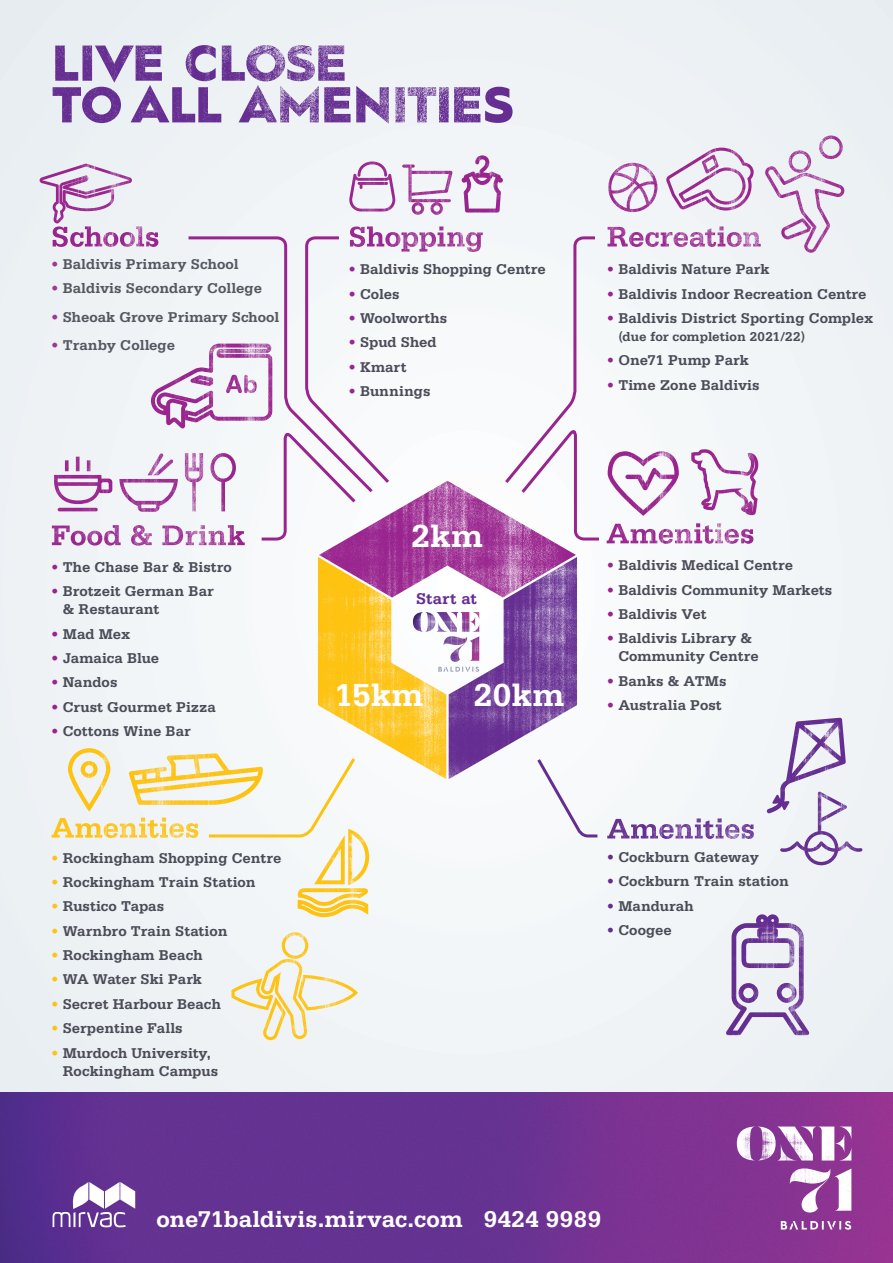
<style>
.page{position:relative;width:893px;height:1263px;background:#fff}
.page>*{position:absolute;margin:0;border:0;box-sizing:border-box;transform-origin:0 0}
.t1{font:700 33.6px "Serifa";letter-spacing:.01em;color:#fff}
.t2{font:700 24.15px "Serifa";letter-spacing:.005em;color:#fff}
.t3{font:700 16.5px "Serifa";letter-spacing:.01em;color:#652d91}
.Body{font:700 15px/18px "Serifa";color:#4b4c58}
.Body-2{font:700 15px "Serifa";color:#565761}
.Body-3{font:700 13.5px "Serifa";color:#4b4c58}
.s1{color:#9d3893}
.s2{color:#99248e}
.s3{color:#fec210}
.s4{color:#652d91}
</style>
<div class="page">
<div style="left:0;top:0;width:893px;height:1116px;background:#f0f3f6"></div>
<img style="left:0;top:1093px;width:893px;height:170px">
<img style="left:737px;top:1126px;width:114px;height:86px">
<svg style="left:781px;top:1221px;width:70px;height:9px"></svg>
<img style="left:55px;top:45px;width:458px;height:79px">
<img style="left:767px;top:718px;width:79px;height:95px">
<svg style="left:53px;top:1182px;width:82px;height:45px"></svg>
<img style="left:318px;top:557px;width:128px;height:222px">
<img style="left:319px;top:481px;width:257px;height:116px">
<img style="left:449px;top:557px;width:128px;height:222px">
<img style="left:413px;top:612px;width:66px;height:50px">
<svg style="left:438px;top:667px;width:41px;height:5px"></svg>
<img style="left:53px;top:226px;width:105px;height:21px">
<img style="left:607px;top:226px;width:154px;height:21px">
<img style="left:52px;top:817px;width:146px;height:21px">
<img style="left:607px;top:818px;width:147px;height:21px">
<img style="left:52px;top:525px;width:193px;height:21px">
<img style="left:54px;top:453px;width:171px;height:59px">
<img style="left:68px;top:748px;width:42px;height:64px">
<img style="left:350px;top:226px;width:133px;height:26px">
<img style="left:349px;top:161px;width:103px;height:54px">
<svg style="left:186px;top:236px;width:73px;height:259px"></svg>
<svg style="left:259px;top:235px;width:133px;height:307px"></svg>
<svg style="left:502px;top:236px;width:97px;height:306px"></svg>
<img style="left:40px;top:164px;width:92px;height:59px">
<img style="left:151px;top:344px;width:121px;height:84px">
<img style="left:608px;top:163px;width:49px;height:49px">
<img style="left:461px;top:155px;width:42px;height:58px">
<img style="left:765px;top:136px;width:80px;height:117px">
<img style="left:666px;top:148px;width:88px;height:63px">
<img style="left:726px;top:914px;width:83px;height:121px">
<img style="left:231px;top:932px;width:127px;height:108px">
<img style="left:298px;top:834px;width:71px;height:83px">
<img style="left:129px;top:753px;width:89px;height:52px">
<img style="left:608px;top:451px;width:71px;height:65px">
<img style="left:691px;top:449px;width:67px;height:66px">
<img style="left:780px;top:792px;width:82px;height:73px">
<svg style="left:206px;top:755px;width:152px;height:84px"></svg>
<svg style="left:534px;top:756px;width:64px;height:82px"></svg>
<img style="left:607px;top:523px;width:146px;height:21px">
<p class="Body-2" style="left:51px;top:255px;width:189px"><span class="s1">•</span> Baldivis Primary School</p>
<p class="Body-2" style="left:51px;top:279px;width:212px"><span class="s1">•</span> Baldivis Secondary College</p>
<p class="Body-2" style="left:51px;top:308px;width:230px"><span class="s1">•</span> Sheoak Grove Primary School</p>
<p class="Body-2" style="left:51px;top:336px;width:126px"><span class="s1">•</span> Tranby College</p>
<p class="Body" style="left:51px;top:558px;width:182px"><span class="s2">•</span> The Chase Bar &amp; Bistro</p>
<p class="Body" style="left:63px;top:582px;width:153px;text-indent:-12px"><span class="s2">•</span> Brotzeit German Bar &amp; Restaurant</p>
<p class="Body" style="left:51px;top:624px;width:81px"><span class="s2">•</span> Mad Mex</p>
<p class="Body" style="left:51px;top:649px;width:110px"><span class="s2">•</span> Jamaica Blue</p>
<p class="Body" style="left:51px;top:673px;width:68px"><span class="s2">•</span> Nandos</p>
<p class="Body" style="left:51px;top:697px;width:166px"><span class="s2">•</span> Crust Gourmet Pizza</p>
<p class="Body" style="left:51px;top:722px;width:141px"><span class="s2">•</span> Cottons Wine Bar</p>
<p class="Body" style="left:51px;top:848px;width:232px"><span class="s3">•</span> Rockingham Shopping Centre</p>
<p class="Body" style="left:51px;top:873px;width:206px"><span class="s3">•</span> Rockingham Train Station</p>
<p class="Body" style="left:51px;top:897px;width:115px"><span class="s3">•</span> Rustico Tapas</p>
<p class="Body" style="left:51px;top:921px;width:178px"><span class="s3">•</span> Warnbro Train Station</p>
<p class="Body" style="left:51px;top:946px;width:153px"><span class="s3">•</span> Rockingham Beach</p>
<p class="Body" style="left:51px;top:970px;width:152px"><span class="s3">•</span> WA Water Ski Park</p>
<p class="Body" style="left:51px;top:995px;width:171px"><span class="s3">•</span> Secret Harbour Beach</p>
<p class="Body" style="left:51px;top:1019px;width:133px"><span class="s3">•</span> Serpentine Falls</p>
<p class="Body" style="left:63px;top:1043px;width:157px;text-indent:-12px"><span class="s3">•</span> Murdoch University,<br>Rockingham Campus</p>
<p class="Body" style="left:348px;top:260px;width:199px"><span class="s2">•</span> Baldivis Shopping Centre</p>
<p class="Body" style="left:348px;top:284px;width:53px"><span class="s2">•</span> Coles</p>
<p class="Body" style="left:348px;top:309px;width:100px"><span class="s2">•</span> Woolworths</p>
<p class="Body" style="left:348px;top:333px;width:90px"><span class="s2">•</span> Spud Shed</p>
<p class="Body" style="left:348px;top:357px;width:60px"><span class="s2">•</span> Kmart</p>
<p class="Body" style="left:348px;top:382px;width:84px"><span class="s2">•</span> Bunnings</p>
<p class="Body" style="left:607px;top:260px;width:164px"><span class="s2">•</span> Baldivis Nature Park</p>
<p class="Body" style="left:607px;top:284px;width:261px"><span class="s2">•</span> Baldivis Indoor Recreation Centre</p>
<p class="Body" style="left:607px;top:309px;width:268px"><span class="s2">•</span> Baldivis District Sporting Complex</p>
<p class="Body-3" style="left:618px;top:328px;width:188px">(due for completion 2021/22)</p>
<p class="Body" style="left:607px;top:351px;width:144px"><span class="s2">•</span> One71 Pump Park</p>
<p class="Body" style="left:607px;top:375px;width:155px"><span class="s2">•</span> Time Zone Baldivis</p>
<p class="t1" style="left:411px;top:516px;width:73px">2km</p>
<p class="t3" style="left:416px;top:589px;width:62px">Start at</p>
<p class="t1" style="left:334px;top:675px;width:91px">15km</p>
<p class="t1" style="left:474px;top:675px;width:92px">20km</p>
<p class="Body" style="left:607px;top:556px;width:188px"><span class="s2">•</span> Baldivis Medical Centre</p>
<p class="Body" style="left:607px;top:580px;width:227px"><span class="s2">•</span> Baldivis Community Markets</p>
<p class="Body" style="left:607px;top:605px;width:101px"><span class="s2">•</span> Baldivis Vet</p>
<p class="Body" style="left:618px;top:629px;width:142px;text-indent:-12px"><span class="s2">•</span> Baldivis Library &amp;<br>Community Centre</p>
<p class="Body" style="left:607px;top:672px;width:122px"><span class="s2">•</span> Banks &amp; ATMs</p>
<p class="Body" style="left:607px;top:696px;width:117px"><span class="s2">•</span> Australia Post</p>
<p class="Body" style="left:607px;top:848px;width:154px"><span class="s4">•</span> Cockburn Gateway</p>
<p class="Body" style="left:607px;top:872px;width:184px"><span class="s4">•</span> Cockburn Train station</p>
<p class="Body" style="left:607px;top:897px;width:89px"><span class="s4">•</span> Mandurah</p>
<p class="Body" style="left:607px;top:921px;width:67px"><span class="s4">•</span> Coogee</p>
<p class="t2" style="left:156px;top:1205px;width:446px">one71baldivis.mirvac.com 9424 9989</p>
</div>
